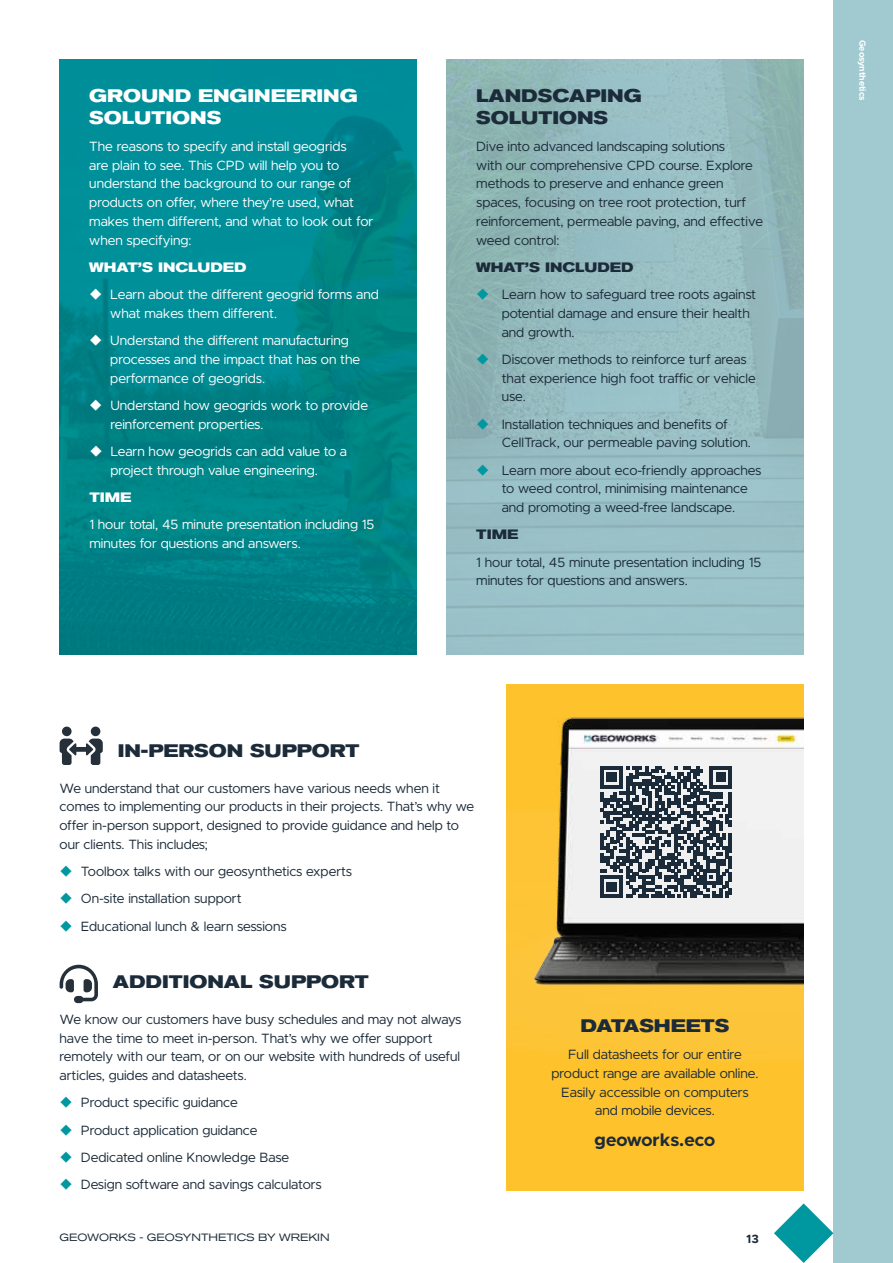
<style>
.page{position:relative;width:893px;height:1263px;background:#fff}
.page>*{position:absolute;margin:0;border:0;box-sizing:border-box;transform-origin:0 0}
.t1{font:700 expanded 18px/21.6px "Akzidenz Grotesk BQ";color:#1c2b39}
.t2{font:700 expanded 18px/21.6px "Akzidenz Grotesk BQ";color:#fff}
.t3{font:700 18px "Metropolis";color:#1c2b39}
.t4{font:13.5px/18.8px "Metropolis";color:#1c2b39}
.t5{font:13.5px/18.8px "Metropolis";color:#fff}
.t6{font:700 expanded 13.5px "Akzidenz Grotesk BQ";color:#fff}
.t7{font:700 expanded 13.5px "Akzidenz Grotesk BQ";color:#1c2b39}
.t8{font:700 12px "Metropolis";color:#1c2b39}
.t9{font:expanded 10.5px "Akzidenz Grotesk BQ";color:#1c2b39}
.t10{font:700 9px "Metropolis";color:#fff}
</style>
<div class="page">
<div style="left:833px;top:0;width:60px;height:1263px;background:#a1cad0"></div>
<img style="left:60px;top:60px;width:357px;height:595px">
<div style="left:506px;top:685px;width:298px;height:506px;background:#fec22c"></div>
<img style="left:506px;top:717px;width:298px;height:332px">
<svg style="left:600px;top:766px;width:132px;height:132px;background:#6c757e"></svg>
<svg style="left:60px;top:726px;width:43px;height:39px"></svg>
<svg style="left:60px;top:965px;width:38px;height:38px"></svg>
<svg style="left:774px;top:1203px;width:59px;height:60px"></svg>
<svg style="left:90px;top:289px;width:11px;height:11px"></svg>
<svg style="left:90px;top:335px;width:11px;height:11px"></svg>
<svg style="left:90px;top:399px;width:11px;height:12px"></svg>
<svg style="left:90px;top:445px;width:12px;height:12px"></svg>
<svg style="left:477px;top:289px;width:11px;height:11px"></svg>
<svg style="left:477px;top:353px;width:11px;height:12px"></svg>
<svg style="left:477px;top:418px;width:11px;height:11px"></svg>
<svg style="left:477px;top:464px;width:11px;height:11px"></svg>
<h1 class="t2" style="left:89px;top:85px;width:270px">GROUND ENGINEERING<br>SOLUTIONS</h1>
<p class="t5" style="left:89px;top:137px;width:286px">The reasons to specify and install geogrids<br>are plain to see. This CPD will help you to understand the background to our range of products on offer, where they’re used, what makes them different, and what to look out for when specifying:</p>
<p class="t6" style="left:89px;top:259px;width:159px">WHAT’S INCLUDED</p>
<p class="t5" style="left:110px;top:285px;width:270px">Learn about the different geogrid forms and what makes them different.</p>
<p class="t5" style="left:110px;top:331px;width:251px">Understand the different manufacturing processes and the impact that has on the performance of geogrids.</p>
<p class="t5" style="left:110px;top:396px;width:259px">Understand how geogrids work to provide reinforcement properties.</p>
<p class="t5" style="left:110px;top:442px;width:238px">Learn how geogrids can add value to a project through value engineering.</p>
<p class="t6" style="left:89px;top:489px;width:44px">TIME</p>
<p class="t5" style="left:89px;top:515px;width:287px">1 hour total, 45 minute presentation including 15 minutes for questions and answers.</p>
<h1 class="t1" style="left:476px;top:85px;width:167px">LANDSCAPING<br>SOLUTIONS</h1>
<p class="t4" style="left:476px;top:137px;width:288px">Dive into advanced landscaping solutions<br>with our comprehensive CPD course. Explore methods to preserve and enhance green spaces, focusing on tree root protection, turf reinforcement, permeable paving, and effective weed control:</p>
<p class="t7" style="left:476px;top:259px;width:159px">WHAT’S INCLUDED</p>
<p class="t4" style="left:502px;top:285px;width:256px">Learn how to safeguard tree roots against potential damage and ensure their health and growth.</p>
<p class="t4" style="left:502px;top:350px;width:256px">Discover methods to reinforce turf areas that experience high foot traffic or vehicle use.</p>
<p class="t4" style="left:502px;top:415px;width:251px">Installation techniques and benefits of<br>CellTrack, our permeable paving solution.</p>
<p class="t4" style="left:502px;top:461px;width:261px">Learn more about eco-friendly approaches to weed control, minimising maintenance and promoting a weed-free landscape.</p>
<p class="t7" style="left:476px;top:527px;width:44px">TIME</p>
<p class="t4" style="left:476px;top:553px;width:287px">1 hour total, 45 minute presentation including 15 minutes for questions and answers.</p>
<h1 class="t1" style="left:118px;top:740px;width:243px">IN-PERSON SUPPORT</h1>
<p class="t4" style="left:60px;top:779px;width:416px">We understand that our customers have various needs when it comes to implementing our products in their projects. That’s why we offer in-person support, designed to provide guidance and help to our clients. This includes;</p>
<p class="t4" style="left:81px;top:858px;width:273px;line-height:27.3px">Toolbox talks with our geosynthetics experts<br>On-site installation support<br>Educational lunch &amp; learn sessions</p>
<h1 class="t1" style="left:113px;top:971px;width:257px">ADDITIONAL SUPPORT</h1>
<p class="t4" style="left:60px;top:1010px;width:403px">We know our customers have busy schedules and may not always have the time to meet in-person. That’s why we offer support remotely with our team, or on our website with hundreds of useful articles, guides and datasheets.</p>
<p class="t4" style="left:81px;top:1089px;width:242px;line-height:27.3px">Product specific guidance<br>Product application guidance Dedicated online Knowledge Base Design software and savings calculators</p>
<h1 class="t1" style="left:581px;top:1015px;width:150px">DATASHEETS</h1>
<p class="t4" style="left:551px;top:1045px;width:208px;text-align:center">Full datasheets for our entire product range are available online.<br>Easily accessible on computers and mobile devices.</p>
<h1 class="t3" style="left:595px;top:1129px;width:122px">geoworks.eco</h1>
<p class="t9" style="left:60px;top:1231px;width:272px">GEOWORKS - GEOSYNTHETICS BY WREKIN</p>
<p class="t8" style="left:746px;top:1231px;width:14px">13</p>
<p class="t10" style="left:868px;top:40px;width:62px;rotate:90deg">Geosynthetics</p>
</div>
